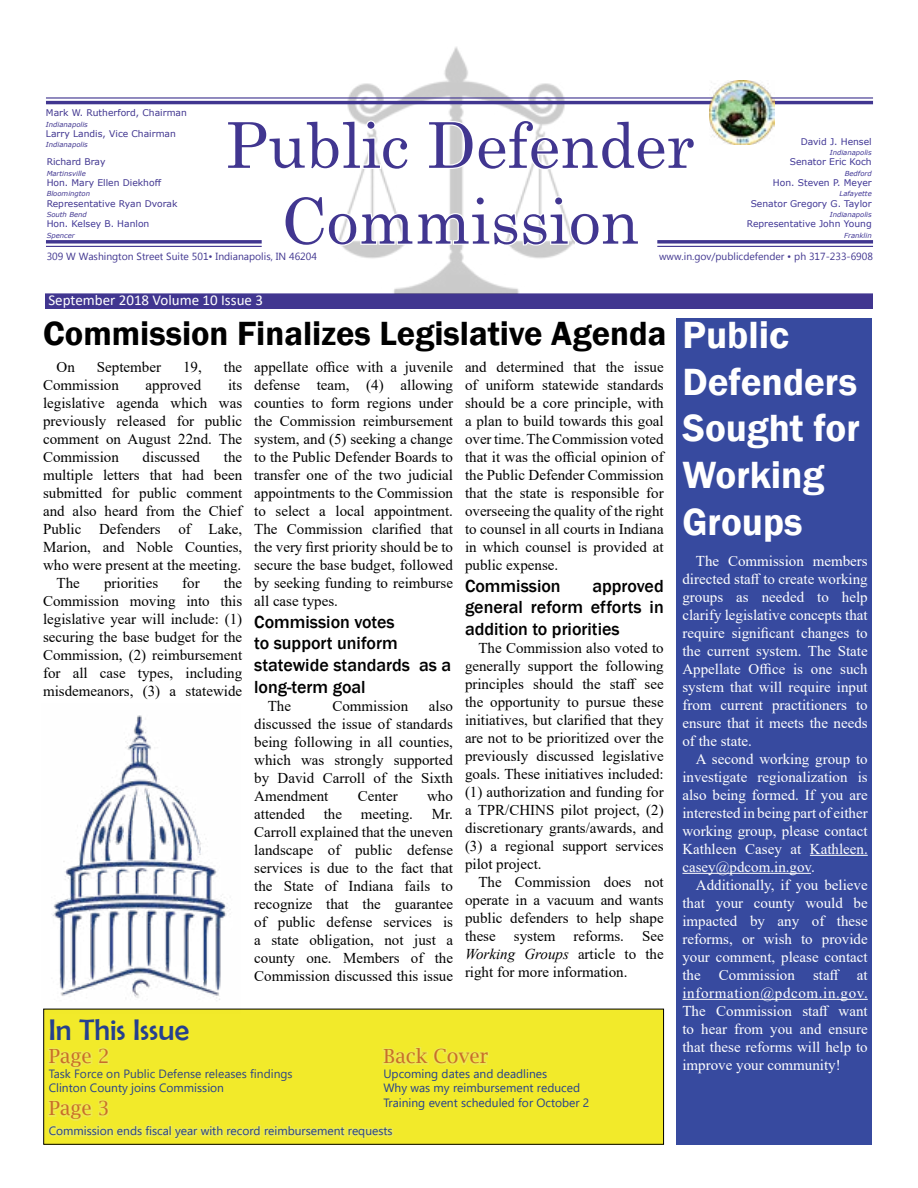
<style>
.page{position:relative;width:918px;height:1188px;background:#fff}
.page>*{position:absolute;margin:0;border:0;box-sizing:border-box;transform-origin:0 0}
.t1{font:63.15px/75.8px "Century Schoolbook";color:#413690;text-align:center}
.t2{font:600 39px/46.8px "Franklin Gothic";color:#fff}
.t3{font:600 34.5px "Franklin Gothic";color:#000}
.t4{font:30px "Berlin Sans FB";color:#25408f}
.t5{font:19.5px "Lucida Bright";color:#c96d29}
.t6{font:500 18px/21.6px "Franklin Gothic";color:#000}
.t7{font:15px/18px "Times New Roman";color:#000;text-align:justify}
.t8{font:15px/18px "Times New Roman";color:#fff;text-align:justify}
.t9{font:15px "Calibri";color:#fff}
.t10{font:12px/14.4px "Segoe UI";color:#25408f}
.t11{font:12px "Segoe UI";color:#304684}
.t12{font:10.35px "Microsoft Tai Le";color:#413690}
.t13{font:9.15px "Verdana";color:#403695}
.t14{font:9.15px "Verdana";color:#413690}
.t15{font:italic 6.9px "Verdana";color:#413690}
.t16{font:italic 6.9px "Verdana";color:#403695}
.s1{font-style:italic}
</style>
<div class="page">
<div style="left:676px;top:318px;width:196px;height:826px;background:#374a9f"></div>
<div style="left:45px;top:293px;width:828px;height:16px;background:#413690"></div>
<div style="left:44px;top:1009px;width:620px;height:135px;background:#f2ea2a"></div>
<svg style="left:47px;top:1047px;width:63px;height:22px"></svg>
<svg style="left:45px;top:1099px;width:351px;height:46px"></svg>
<svg style="left:382px;top:1047px;width:107px;height:18px"></svg>
<hr style="left:810px;top:855px;width:58px;height:1px;background:#fff">
<hr style="left:682px;top:873px;width:129px;height:1px;background:#fff">
<hr style="left:682px;top:999px;width:186px;height:1px;background:#fff">
<img style="left:43px;top:715px;width:198px;height:298px">
<img style="left:338px;top:47px;width:236px;height:246px">
<svg style="left:338px;top:119px;width:72px;height:52px"></svg>
<svg style="left:427px;top:118px;width:147px;height:53px"></svg>
<svg style="left:338px;top:195px;width:237px;height:52px"></svg>
<svg style="left:46px;top:240px;width:216px;height:4px"></svg>
<hr style="left:46px;top:246px;width:216px;height:1px;background:#413690">
<hr style="left:46px;top:97px;width:827px;height:2px;background:#413690">
<hr style="left:46px;top:101px;width:827px;height:3px;background:#413690">
<svg style="left:657px;top:240px;width:216px;height:4px"></svg>
<hr style="left:657px;top:246px;width:216px;height:1px;background:#413690">
<img style="left:710px;top:80px;width:64px;height:65px">
<p class="t14" style="left:46px;top:107px;width:143px">Mark W. Rutherford, Chairman</p>
<p class="t15" style="left:46px;top:120px;width:43px">Indianapolis</p>
<p class="t14" style="left:46px;top:127px;width:132px">Larry Landis, Vice Chairman</p>
<p class="t15" style="left:46px;top:140px;width:43px">Indianapolis</p>
<p class="t14" style="left:47px;top:156px;width:60px">Richard Bray</p>
<p class="t15" style="left:47px;top:168px;width:41px">Martinsville</p>
<p class="t14" style="left:47px;top:176px;width:116px">Hon. Mary Ellen Diekhoff</p>
<p class="t15" style="left:47px;top:189px;width:45px">Bloomington</p>
<p class="t14" style="left:47px;top:197px;width:132px">Representative Ryan Dvorak</p>
<p class="t15" style="left:47px;top:210px;width:42px">South Bend</p>
<p class="t13" style="left:47px;top:218px;width:104px">Hon. Kelsey B. Hanlon</p>
<p class="t16" style="left:47px;top:230px;width:30px">Spencer</p>
<p class="t12" style="left:47px;top:251px;width:272px">309 W Washington Street Suite 501• Indianapolis, IN 46204</p>
<p class="t12" style="left:659px;top:251px;width:215px">www.in.gov/publicdefender • ph 317-233-6908</p>
<h1 class="t1" style="left:226px;top:102px;width:471px">Public Defender<br>Commission</h1>
<p class="t13" style="left:801px;top:135px;width:73px">David J. Hensel</p>
<p class="t16" style="left:830px;top:148px;width:43px">Indianapolis</p>
<p class="t13" style="left:790px;top:156px;width:83px">Senator Eric Koch</p>
<p class="t16" style="left:845px;top:168px;width:28px">Bedford</p>
<p class="t13" style="left:773px;top:176px;width:100px">Hon. Steven P. Meyer</p>
<p class="t16" style="left:840px;top:189px;width:34px">Lafayette</p>
<p class="t13" style="left:751px;top:197px;width:123px">Senator Gregory G. Taylor</p>
<p class="t16" style="left:830px;top:210px;width:43px">Indianapolis</p>
<p class="t13" style="left:747px;top:218px;width:126px">Representative John Young</p>
<p class="t16" style="left:844px;top:230px;width:29px">Franklin</p>
<p class="t9" style="left:48px;top:289px;width:216px">September 2018 Volume 10 Issue 3</p>
<h3 class="t3" style="left:43px;top:312px;width:625px">Commission Finalizes Legislative Agenda</h3>
<p class="t7" style="left:57px;top:358px;width:20px">On</p>
<p class="t7" style="left:97px;top:358px;width:66px">September</p>
<p class="t7" style="left:183px;top:358px;width:20px">19,</p>
<p class="t7" style="left:224px;top:358px;width:20px">the</p>
<p class="t7" style="left:43px;top:376px;width:77px">Commission</p>
<p class="t7" style="left:146px;top:376px;width:57px">approved</p>
<p class="t7" style="left:254px;top:358px;width:200px">appellate office with a juvenile defense team, (4) allowing counties to form regions under the Commission reimbursement system, and (5) seeking a change to the Public Defender Boards to transfer one of the two judicial appointments to the Commission to select a local appointment.<br>The Commission clarified that the very first priority should be to secure the base budget, followed by seeking funding to reimburse all case types.</p>
<p class="t6" style="left:254px;top:611px;width:199px">Commission votes<br>to support uniform statewide standards as a long-term goal</p>
<p class="t7" style="left:268px;top:696px;width:25px">The</p>
<p class="t7" style="left:332px;top:696px;width:77px">Commission</p>
<p class="t7" style="left:465px;top:358px;width:200px">and determined that the issue of uniform statewide standards should be a core principle, with a plan to build towards this goal over time. The Commission voted that it was the official opinion of the Public Defender Commission that the state is responsible for overseeing the quality of the right to counsel in all courts in Indiana in which counsel is provided at public expense.</p>
<p class="t6" style="left:465px;top:575px;width:97px">Commission</p>
<p class="t7" style="left:43px;top:376px;width:201px;text-indent:185px">its legislative agenda which was previously released for public comment on August 22nd. The Commission</p>
<p class="t7" style="left:143px;top:448px;width:59px">discussed</p>
<p class="t7" style="left:224px;top:448px;width:20px">the</p>
<p class="t7" style="left:43px;top:466px;width:201px">multiple letters that had been</p>
<p class="t7" style="left:43px;top:484px;width:201px">submitted for public comment</p>
<p class="t7" style="left:43px;top:502px;width:201px">and also heard from the Chief</p>
<p class="t7" style="left:43px;top:520px;width:201px">Public Defenders of Lake,</p>
<p class="t7" style="left:43px;top:538px;width:201px">Marion, and Noble Counties,</p>
<p class="t7" style="left:43px;top:556px;width:200px">who were present at the meeting.</p>
<p class="t7" style="left:57px;top:574px;width:25px">The</p>
<p class="t7" style="left:104px;top:574px;width:56px">priorities</p>
<p class="t7" style="left:182px;top:574px;width:19px">for</p>
<p class="t7" style="left:43px;top:574px;width:201px;text-indent:181px">the Commission moving into this legislative year will include: (1) securing the base budget for the Commission, (2) reimbursement for all case types, including misdemeanors, (3) a statewide</p>
<p class="t6" style="left:465px;top:575px;width:200px;text-align:justify;text-indent:127px">approved general reform efforts in addition to priorities</p>
<p class="t7" style="left:465px;top:639px;width:200px;text-indent:14px">The Commission also voted to generally support the following principles should the staff see the opportunity to pursue these initiatives, but clarified that they are not to be prioritized over the previously discussed legislative goals. These initiatives included: (1) authorization and funding for a TPR/CHINS pilot project, (2) discretionary grants/awards, and (3) a regional support services pilot project.</p>
<p class="t7" style="left:465px;top:873px;width:200px;text-indent:14px">The Commission does not operate in a vacuum and wants public defenders to help shape these system reforms. See <span class="s1">Working Groups</span> article to the right for more information.</p>
<p class="t7" style="left:254px;top:696px;width:200px;text-indent:175px">also discussed the issue of standards being following in all counties, which was strongly supported by David Carroll of the Sixth Amendment</p>
<p class="t7" style="left:358px;top:786px;width:41px">Center</p>
<p class="t7" style="left:427px;top:786px;width:27px">who</p>
<p class="t7" style="left:254px;top:804px;width:52px">attended</p>
<p class="t7" style="left:324px;top:804px;width:20px">the</p>
<p class="t7" style="left:361px;top:804px;width:54px">meeting.</p>
<p class="t7" style="left:254px;top:804px;width:200px;text-indent:178px">Mr.<br>Carroll explained that the uneven landscape of public defense services is due to the fact that the State of Indiana fails to recognize that the guarantee of public defense services is a state obligation, not just a county one. Members of the Commission discussed this issue</p>
<h3 class="t4" style="left:49px;top:1013px;width:142px">In This Issue</h3>
<h3 class="t5" style="left:49px;top:1045px;width:63px">Page 2</h3>
<p class="t11" style="left:49px;top:1062px;width:245px">Task Force on Public Defense releases findings</p>
<p class="t10" style="left:49px;top:1080px;width:177px">Clinton County joins Commission</p>
<h3 class="t5" style="left:49px;top:1097px;width:63px">Page 3</h3>
<p class="t10" style="left:49px;top:1123px;width:345px">Commission ends fiscal year with record reimbursement requests</p>
<h3 class="t5" style="left:383px;top:1045px;width:106px">Back Cover</h3>
<p class="t10" style="left:383px;top:1065px;width:208px">Upcoming dates and deadlines<br>Why was my reimbursement reduced<br>Training event scheduled for October 2</p>
<h2 class="t2" style="left:682px;top:312px;width:179px">Public<br>Defenders<br>Sought for<br>Working<br>Groups</h2>
<p class="t8" style="left:682px;top:551px;width:187px;text-indent:14px">The Commission members directed staff to create working groups as needed to help clarify legislative concepts that require significant changes to the current system. The State Appellate Office is one such system that will require input from current practitioners to ensure that it meets the needs of the state.</p>
<p class="t8" style="left:682px;top:749px;width:187px;text-indent:14px">A second working group to investigate regionalization is also being formed. If you are interested in being part of either working group, please contact Kathleen Casey at Kathleen. casey@pdcom.in.gov.</p>
<p class="t8" style="left:682px;top:875px;width:187px;text-indent:14px">Additionally, if you believe that your county would be impacted by any of these reforms, or wish to provide your comment, please contact the Commission staff at information@pdcom.in.gov.<br>The Commission staff want to hear from you and ensure that these reforms will help to improve your community!</p>
</div>
